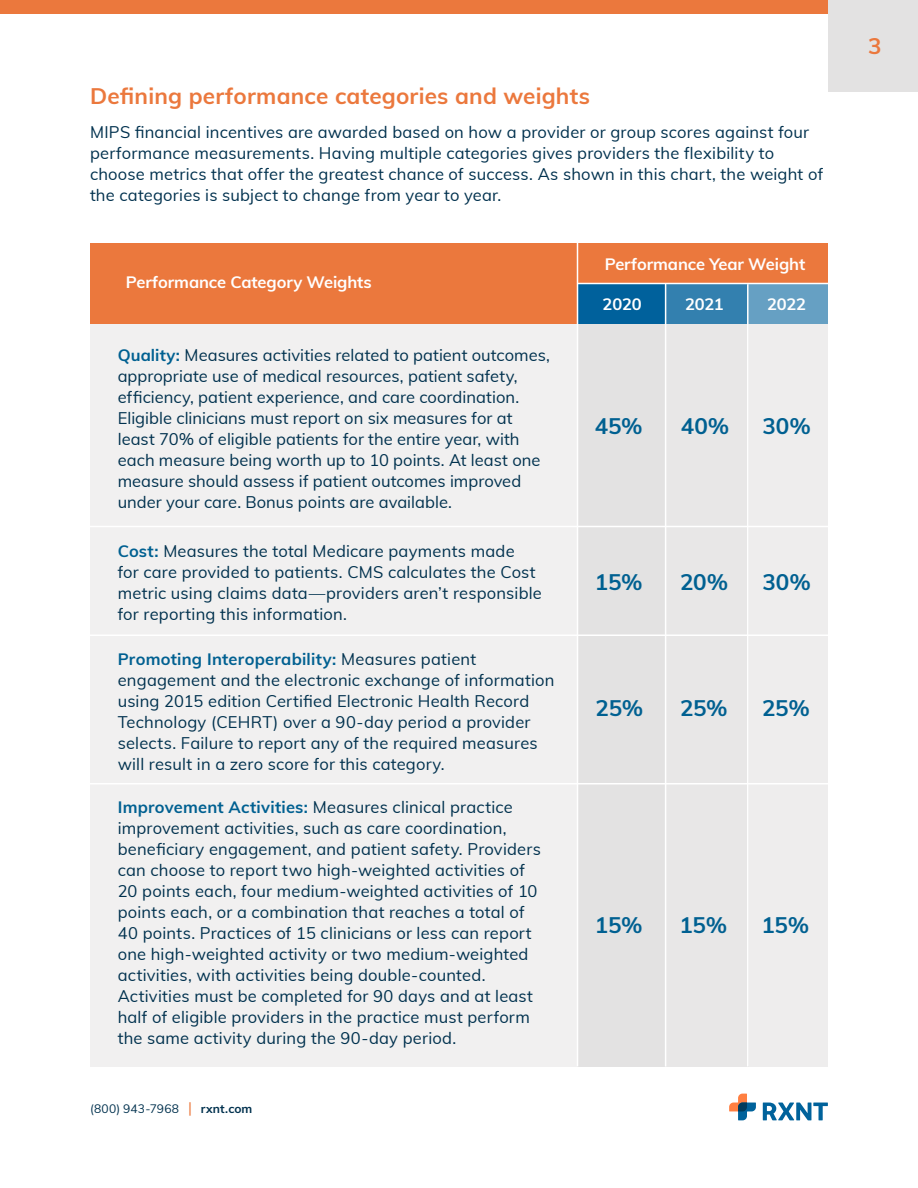
<style>
.page{position:relative;width:918px;height:1188px;background:#fff}
.page>*{position:absolute;margin:0;border:0;box-sizing:border-box;transform-origin:0 0}
.t1{font:700 22.5px "Muli";letter-spacing:.01em;color:#eb783d}
.t2{font:700 22.5px "Muli";letter-spacing:-.01em;color:#006091}
.t3{font:16.5px/21px "Muli";letter-spacing:.01em;color:#00314e}
.t4{font:700 16.5px "Muli";letter-spacing:-.005em;color:#fff}
.t5{font:12px "Muli";letter-spacing:.025em;color:#00314e}
.s1{font-weight:700;color:#006091}
.s2{font-size:15px;color:#eb783d}
.s3{font-weight:700}
</style>
<div class="page">
<div style="left:666px;top:284px;width:81px;height:40px;background:#3380af"></div>
<div style="left:748px;top:284px;width:80px;height:40px;background:#66a0c3"></div>
<div style="left:567px;top:243px;width:261px;height:41px;background:#eb783d"></div>
<div style="left:578px;top:324px;width:87px;height:742px;background:#e3e2e2"></div>
<div style="left:665px;top:324px;width:83px;height:742px;background:#e3e2e2"></div>
<div style="left:748px;top:324px;width:80px;height:742px;background:#eeeded"></div>
<svg style="left:763px;top:1103px;width:65px;height:17px"></svg>
<svg style="left:729px;top:1094px;width:27px;height:26px"></svg>
<div style="left:0;top:0;width:918px;height:14px;background:#eb783d"></div>
<div style="left:90px;top:243px;width:488px;height:81px;background:#eb783d"></div>
<div style="left:90px;top:324px;width:488px;height:742px;background:#f1f0f0"></div>
<hr style="left:90px;top:526px;width:738px;height:1px;background:#fff">
<hr style="left:90px;top:634px;width:738px;height:2px;background:#fff">
<div style="left:578px;top:284px;width:87px;height:40px;background:#00619c"></div>
<hr style="left:577px;top:243px;width:1px;height:823px;background:#fff">
<hr style="left:578px;top:283px;width:250px;height:1px;background:#fff">
<hr style="left:665px;top:284px;width:1px;height:782px;background:#fff">
<hr style="left:747px;top:284px;width:2px;height:782px;background:#fff">
<hr style="left:90px;top:783px;width:738px;height:1px;background:#fff">
<div style="left:828px;top:0;width:90px;height:92px;background:#e3e2e2"></div>
<h1 class="t1" style="left:90px;top:79px;width:502px">Defining performance categories and weights</h1>
<p class="t3" style="left:90px;top:121px;width:735px">MIPS financial incentives are awarded based on how a provider or group scores against four performance measurements. Having multiple categories gives providers the flexibility to choose metrics that offer the greatest chance of success. As shown in this chart, the weight of the categories is subject to change from year to year.</p>
<p class="t4" style="left:126px;top:270px;width:248px">Performance Category Weights</p>
<p class="t3" style="left:118px;top:344px;width:434px"><span class="s1">Quality:</span> Measures activities related to patient outcomes, appropriate use of medical resources, patient safety, efficiency, patient experience, and care coordination.<br>Eligible clinicians must report on six measures for at least 70% of eligible patients for the entire year, with each measure being worth up to 10 points. At least one measure should assess if patient outcomes improved under your care. Bonus points are available.</p>
<p class="t3" style="left:118px;top:540px;width:426px"><span class="s1">Cost:</span> Measures the total Medicare payments made<br>for care provided to patients. CMS calculates the Cost metric using claims data—providers aren’t responsible for reporting this information.</p>
<p class="t3" style="left:118px;top:647px;width:438px"><span class="s1">Promoting Interoperability:</span> Measures patient engagement and the electronic exchange of information using 2015 edition Certified Electronic Health Record Technology (CEHRT) over a 90-day period a provider selects. Failure to report any of the required measures will result in a zero score for this category.</p>
<p class="t3" style="left:118px;top:796px;width:425px"><span class="s1">Improvement Activities:</span> Measures clinical practice improvement activities, such as care coordination, beneficiary engagement, and patient safety. Providers can choose to report two high-weighted activities of 20 points each, four medium-weighted activities of 10 points each, or a combination that reaches a total of 40 points. Practices of 15 clinicians or less can report one high-weighted activity or two medium-weighted activities, with activities being double-counted.<br>Activities must be completed for 90 days and at least half of eligible providers in the practice must perform the same activity during the 90-day period.</p>
<p class="t5" style="left:90px;top:1100px;width:164px">(800) 943-7968 <span class="s2">|</span> <span class="s3">rxnt.com</span></p>
<p class="t4" style="left:605px;top:252px;width:202px">Performance Year Weight</p>
<p class="t4" style="left:603px;top:292px;width:41px">2020</p>
<p class="t4" style="left:685px;top:292px;width:40px">2021</p>
<p class="t4" style="left:767px;top:292px;width:40px">2022</p>
<h1 class="t2" style="left:595px;top:409px;width:49px">45%</h1>
<h1 class="t2" style="left:681px;top:409px;width:50px">40%</h1>
<h1 class="t2" style="left:763px;top:409px;width:50px">30%</h1>
<h1 class="t2" style="left:595px;top:565px;width:49px">15%</h1>
<h1 class="t2" style="left:680px;top:565px;width:50px">20%</h1>
<h1 class="t2" style="left:763px;top:565px;width:50px">30%</h1>
<h1 class="t2" style="left:596px;top:692px;width:49px">25%</h1>
<h1 class="t2" style="left:680px;top:692px;width:49px">25%</h1>
<h1 class="t2" style="left:762px;top:692px;width:49px">25%</h1>
<h1 class="t2" style="left:595px;top:908px;width:49px">15%</h1>
<h1 class="t2" style="left:679px;top:908px;width:49px">15%</h1>
<h1 class="t2" style="left:761px;top:908px;width:49px">15%</h1>
<h1 class="t1" style="left:868px;top:29px;width:15px">3</h1>
</div>
